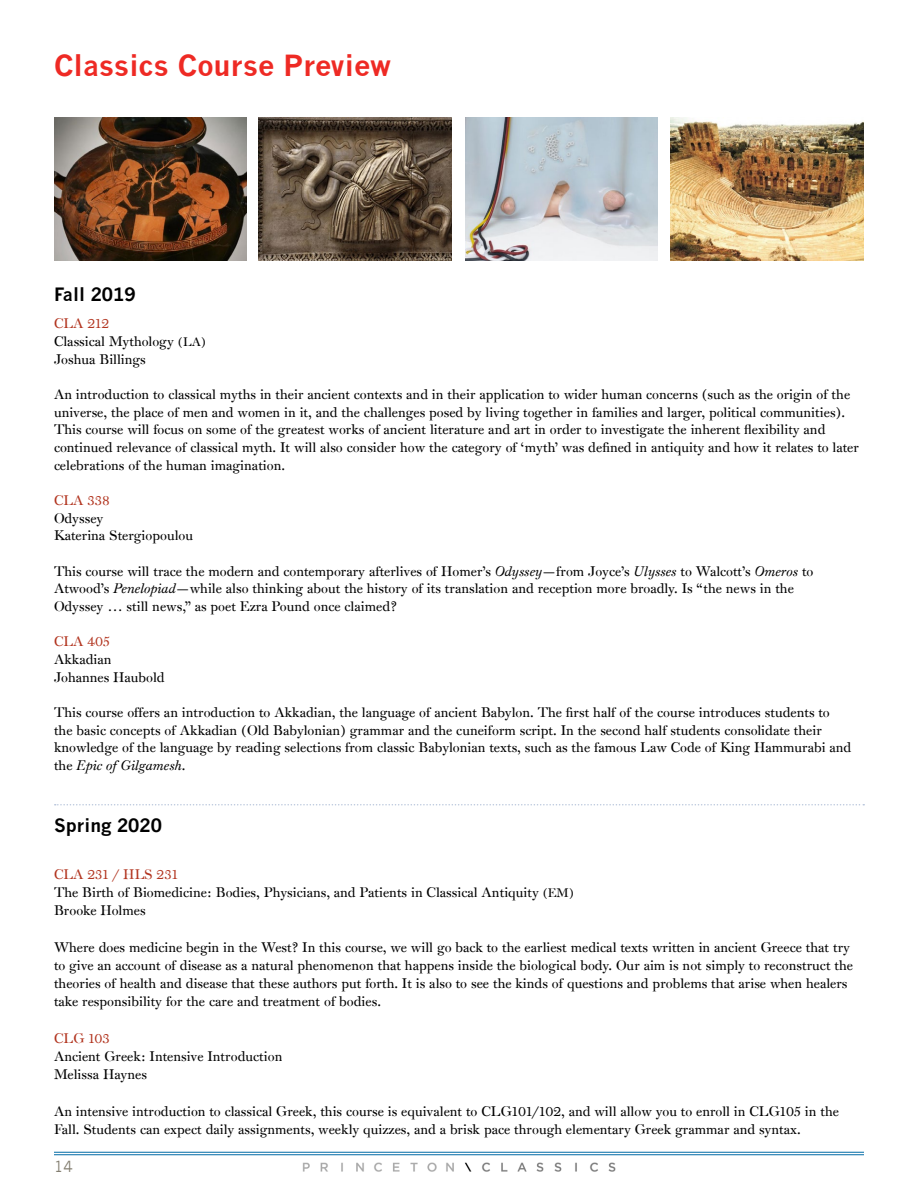
<style>
.page{position:relative;width:918px;height:1188px;background:#fff}
.page>*{position:absolute;margin:0;border:0;box-sizing:border-box;transform-origin:0 0}
.t1{font:700 28.5px "News Gothic";color:#ee2a24}
.t2{font:700 18px "News Gothic";color:#000}
.t3{font:15px "News Gothic";color:#837e70}
.t4{font:13.5px/17.7px "Princeton Monti";color:#000}
.t5{font:13.5px "Princeton Monti";color:#b23520}
.s1{color:#b23520}
.s2{font-size:12px}
.s3{font-style:italic}
</style>
<div class="page">
<hr style="left:54px;top:1154px;width:810px;height:1px;background:#006ba6">
<hr style="left:54px;top:1152px;width:810px;height:1px;background:#006ba6">
<img style="left:302px;top:1162px;width:314px;height:10px">
<img style="left:671px;top:117px;width:193px;height:144px">
<img style="left:54px;top:117px;width:193px;height:144px">
<img style="left:259px;top:117px;width:193px;height:144px">
<img style="left:465px;top:117px;width:193px;height:144px">
<svg style="left:55px;top:804px;width:809px;height:2px"></svg>
<h1 class="t1" style="left:54px;top:48px;width:339px">Classics Course Preview</h1>
<h2 class="t2" style="left:54px;top:283px;width:83px">Fall 2019</h2>
<p class="t4" style="left:54px;top:315px;width:154px"><span class="s1">CLA 212<br></span>Classical Mythology <span class="s2">(LA)<br></span>Joshua Billings</p>
<p class="t4" style="left:54px;top:385px;width:807px">An introduction to classical myths in their ancient contexts and in their application to wider human concerns (such as the origin of the universe, the place of men and women in it, and the challenges posed by living together in families and larger, political communities).<br>This course will focus on some of the greatest works of ancient literature and art in order to investigate the inherent flexibility and continued relevance of classical myth. It will also consider how the category of ‘myth’ was defined in antiquity and how it relates to later celebrations of the human imagination.</p>
<p class="t5" style="left:54px;top:492px;width:57px">CLA 338</p>
<p class="t4" style="left:54px;top:509px;width:141px">Odyssey<br>Katerina Stergiopoulou</p>
<p class="t4" style="left:54px;top:562px;width:761px">This course will trace the modern and contemporary afterlives of Homer’s <span class="s3">Odyssey</span>—from Joyce’s <span class="s3">Ulysses</span> to Walcott’s <span class="s3">Omeros</span> to<br>Atwood’s <span class="s3">Penelopiad</span>—while also thinking about the history of its translation and reception more broadly. Is “the news in the<br>Odyssey … still news,” as poet Ezra Pound once claimed?</p>
<p class="t5" style="left:54px;top:633px;width:58px">CLA 405</p>
<p class="t4" style="left:54px;top:650px;width:112px">Akkadian<br>Johannes Haubold</p>
<p class="t4" style="left:54px;top:703px;width:799px">This course offers an introduction to Akkadian, the language of ancient Babylon. The first half of the course introduces students to the basic concepts of Akkadian (Old Babylonian) grammar and the cuneiform script. In the second half students consolidate their knowledge of the language by reading selections from classic Babylonian texts, such as the famous Law Code of King Hammurabi and the <span class="s3">Epic of Gilgamesh</span>.</p>
<h2 class="t2" style="left:54px;top:814px;width:110px">Spring 2020</h2>
<p class="t4" style="left:54px;top:865px;width:522px;line-height:18.3px"><span class="s1">CLA 231 / HLS 231<br></span>The Birth of Biomedicine: Bodies, Physicians, and Patients in Classical Antiquity <span class="s2">(EM)<br></span>Brooke Holmes</p>
<p class="t4" style="left:54px;top:938px;width:801px;line-height:18.3px">Where does medicine begin in the West? In this course, we will go back to the earliest medical texts written in ancient Greece that try to give an account of disease as a natural phenomenon that happens inside the biological body. Our aim is not simply to reconstruct the theories of health and disease that these authors put forth. It is also to see the kinds of questions and problems that arise when healers take responsibility for the care and treatment of bodies.</p>
<p class="t5" style="left:54px;top:1030px;width:57px">CLG 103</p>
<p class="t4" style="left:54px;top:1047px;width:230px;line-height:18.3px">Ancient Greek: Intensive Introduction<br>Melissa Haynes</p>
<p class="t4" style="left:54px;top:1102px;width:787px;line-height:18.3px">An intensive introduction to classical Greek, this course is equivalent to CLG101/102, and will allow you to enroll in CLG105 in the<br>Fall. Students can expect daily assignments, weekly quizzes, and a brisk pace through elementary Greek grammar and syntax.</p>
<p class="t3" style="left:54px;top:1158px;width:20px">14</p>
</div>
